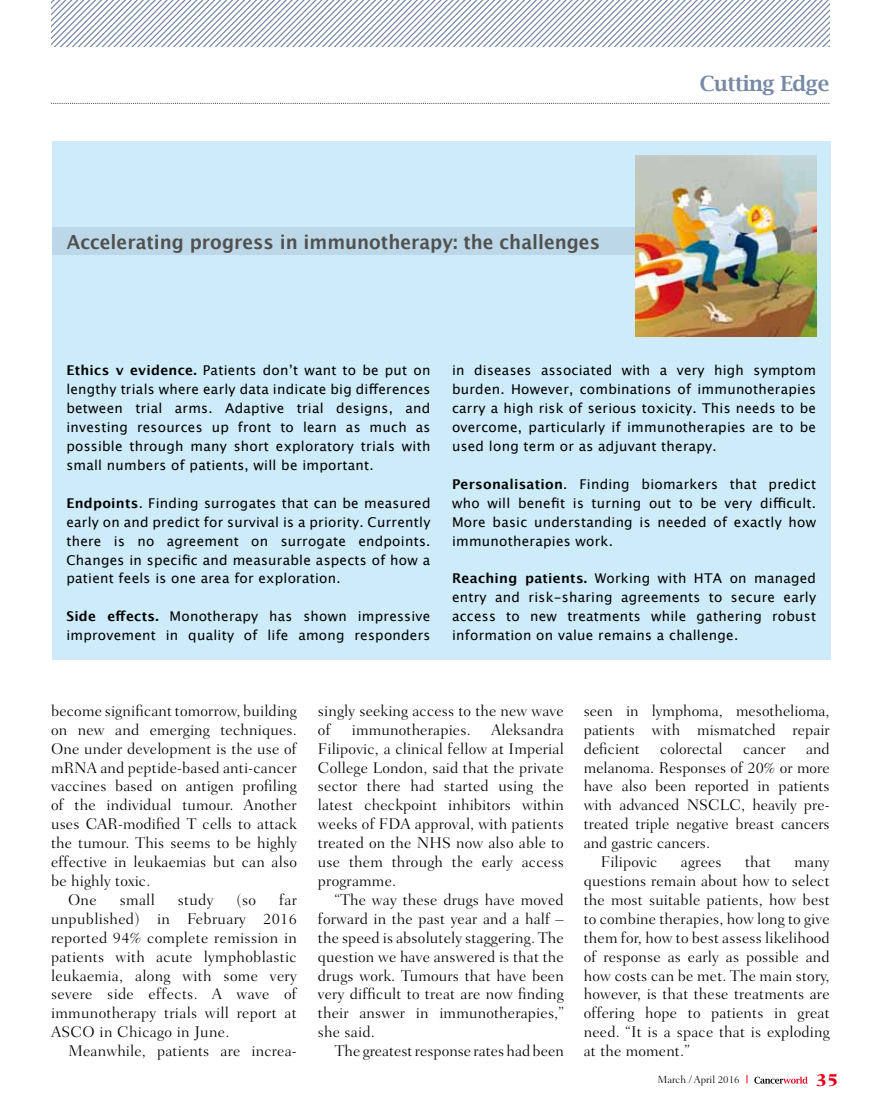
<style>
.page{position:relative;width:872px;height:1106px;background:#fff}
.page>*{position:absolute;margin:0;border:0;box-sizing:border-box;transform-origin:0 0}
.t1{font:600 21px "Lucida Bright";letter-spacing:-.025em;color:#778aa5}
.t2{font:700 19.5px "Lucida Grande";color:#50514f;scale:.94 1}
.t3{font:800 18px "Fairfield LH";color:#e2001a}
.t4{font:300 15.75px/18.9px "Fairfield LH";letter-spacing:.01em;color:#000;text-align:justify}
.t5{font:13.5px/18.9px "Lucida Grande";letter-spacing:.02em;color:#000;text-align:justify}
.t6{font:300 10.5px "Fairfield LH";color:#000}
.s1{font-weight:700}
</style>
<div class="page">
<svg style="left:754px;top:1076px;width:53px;height:7px"></svg>
<svg style="left:51px;top:0;width:778px;height:47px"></svg>
<div style="left:52px;top:141px;width:778px;height:518px;background:#cdebf8"></div>
<div style="left:52px;top:227px;width:588px;height:27px;background:#bcd7e7"></div>
<svg style="left:51px;top:103px;width:778px;height:1px"></svg>
<img style="left:635px;top:156px;width:181px;height:181px">
<p class="t2" style="left:67px;top:226px;width:568px">Accelerating progress in immunotherapy: the challenges</p>
<h1 class="t1" style="left:700px;top:71px;width:131px">Cutting Edge</h1>
<p class="t5" style="left:66px;top:361px;width:365px"><span class="s1">Ethics v evidence.</span> Patients don’t want to be put on lengthy trials where early data indicate big differences between trial arms. Adaptive trial designs, and investing resources up front to learn as much as possible through many short exploratory trials with small numbers of patients, will be important.</p>
<p class="t5" style="left:66px;top:493px;width:366px"><span class="s1">Endpoints</span>. Finding surrogates that can be measured early on and predict for survival is a priority. Currently there is no agreement on surrogate endpoints.<br>Changes in specific and measurable aspects of how a patient feels is one area for exploration.</p>
<p class="t5" style="left:66px;top:607px;width:365px"><span class="s1">Side effects.</span> Monotherapy has shown impressive improvement in quality of life among responders</p>
<p class="t5" style="left:452px;top:361px;width:365px">in diseases associated with a very high symptom burden. However, combinations of immunotherapies carry a high risk of serious toxicity. This needs to be overcome, particularly if immunotherapies are to be used long term or as adjuvant therapy.</p>
<p class="t5" style="left:452px;top:475px;width:365px"><span class="s1">Personalisation</span>. Finding biomarkers that predict who will benefit is turning out to be very difficult.<br>More basic understanding is needed of exactly how immunotherapies work.</p>
<p class="t5" style="left:452px;top:569px;width:365px"><span class="s1">Reaching patients.</span> Working with HTA on managed entry and risk-sharing agreements to secure early access to new treatments while gathering robust information on value remains a challenge.</p>
<p class="t4" style="left:51px;top:701px;width:247px">become significant tomorrow, building</p>
<p class="t4" style="left:51px;top:720px;width:247px">on new and emerging techniques.</p>
<p class="t4" style="left:51px;top:739px;width:247px">One under development is the use of</p>
<p class="t4" style="left:51px;top:758px;width:247px">mRNA and peptide-based anti-cancer</p>
<p class="t4" style="left:51px;top:777px;width:247px">vaccines based on antigen profiling</p>
<p class="t4" style="left:51px;top:795px;width:247px">of the individual tumour. Another</p>
<p class="t4" style="left:51px;top:814px;width:247px">uses CAR-modified T cells to attack</p>
<p class="t4" style="left:51px;top:833px;width:247px">the tumour. This seems to be highly</p>
<p class="t4" style="left:51px;top:852px;width:247px">effective in leukaemias but can also</p>
<p class="t4" style="left:51px;top:871px;width:101px">be highly toxic.</p>
<p class="t4" style="left:68px;top:890px;width:30px">One</p>
<p class="t4" style="left:120px;top:890px;width:37px">small</p>
<p class="t4" style="left:178px;top:890px;width:37px">study</p>
<p class="t4" style="left:236px;top:890px;width:21px">(so</p>
<p class="t4" style="left:51px;top:890px;width:247px;text-indent:228px">far unpublished) in February 2016 reported 94% complete remission in patients with acute lymphoblastic leukaemia, along with some very severe side effects. A wave of immunotherapy trials will report at ASCO in Chicago in June.</p>
<p class="t4" style="left:68px;top:1041px;width:229px">Meanwhile, patients are increa-</p>
<p class="t4" style="left:318px;top:701px;width:247px">singly seeking access to the new wave of</p>
<p class="t4" style="left:318px;top:720px;width:247px;text-indent:173px">Aleksandra Filipovic, a clinical fellow at Imperial College London, said that the private sector there had started using the latest checkpoint inhibitors within weeks of FDA approval, with patients treated on the NHS now also able to use them through the early access programme.</p>
<p class="t4" style="left:318px;top:890px;width:247px;text-indent:17px">“The way these drugs have moved forward in the past year and a half – the speed is absolutely staggering. The question we have answered is that the drugs work. Tumours that have been very difficult to treat are now finding their answer in immunotherapies,” she said.</p>
<p class="t4" style="left:335px;top:1041px;width:230px">The greatest response rates had been</p>
<p class="t4" style="left:352px;top:720px;width:120px">immunotherapies.</p>
<p class="t4" style="left:584px;top:701px;width:247px">seen in lymphoma, mesothelioma, patients with mismatched repair deficient</p>
<p class="t4" style="left:660px;top:739px;width:64px">colorectal</p>
<p class="t4" style="left:743px;top:739px;width:44px">cancer</p>
<p class="t4" style="left:806px;top:739px;width:25px">and</p>
<p class="t4" style="left:584px;top:758px;width:247px">melanoma. Responses of 20% or more</p>
<p class="t4" style="left:584px;top:777px;width:247px">have also been reported in patients</p>
<p class="t4" style="left:584px;top:795px;width:247px">with advanced NSCLC, heavily pre-</p>
<p class="t4" style="left:584px;top:814px;width:247px">treated triple negative breast cancers</p>
<p class="t4" style="left:584px;top:833px;width:128px">and gastric cancers.</p>
<p class="t4" style="left:601px;top:852px;width:58px">Filipovic</p>
<p class="t4" style="left:681px;top:852px;width:42px">agrees</p>
<p class="t4" style="left:745px;top:852px;width:27px">that</p>
<p class="t4" style="left:584px;top:852px;width:247px;text-indent:211px">many questions remain about how to select the most suitable patients, how best to combine therapies, how long to give them for, how to best assess likelihood of response as early as possible and how costs can be met. The main story, however, is that these treatments are offering hope to patients in great need. “It is a space that is exploding at the moment.”</p>
<p class="t6" style="left:657px;top:1073px;width:84px">March / April 2016</p>
<p class="t3" style="left:815px;top:1069px;width:24px">35</p>
</div>
